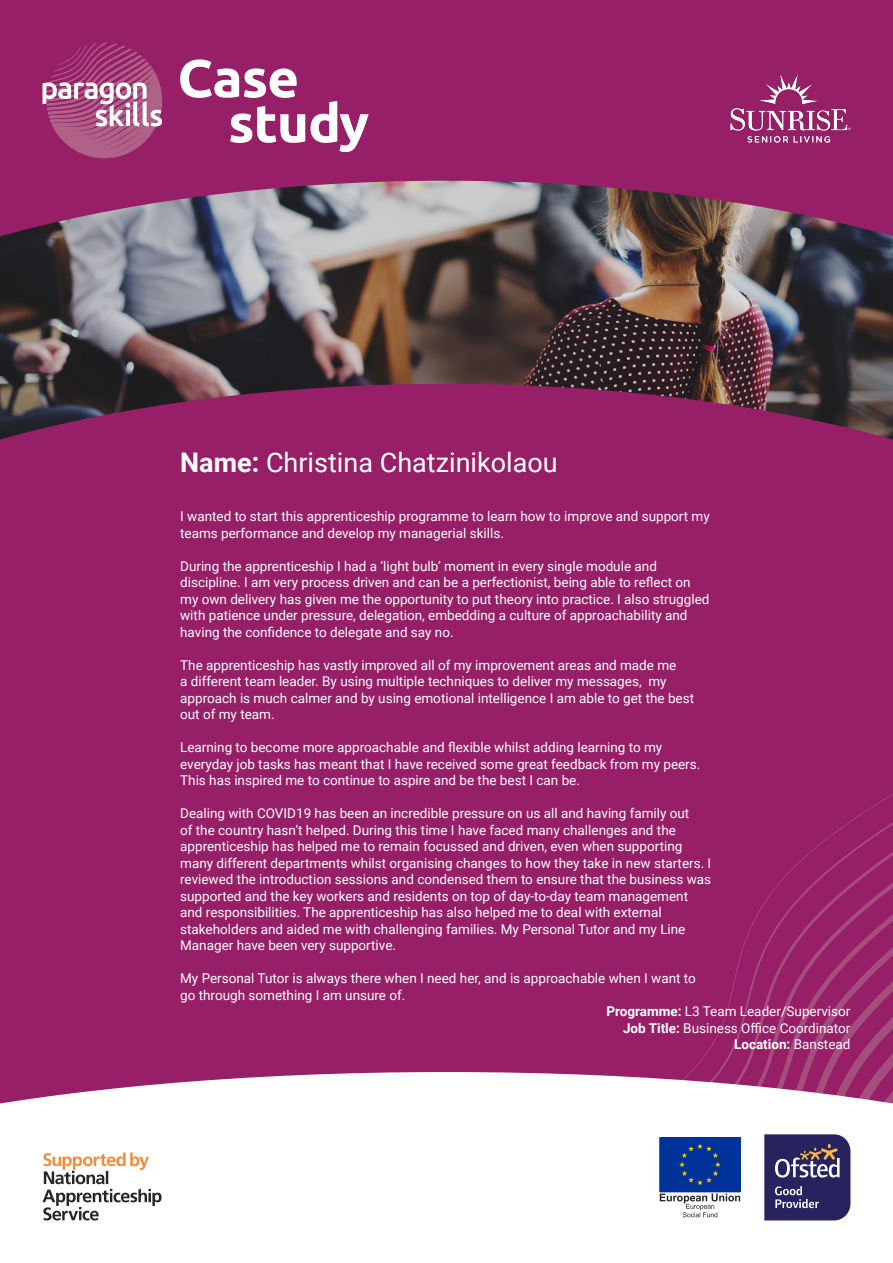
<style>
.page{position:relative;width:893px;height:1263px;background:#961f67}
.page>*{position:absolute;margin:0;border:0;box-sizing:border-box;transform-origin:0 0}
.t1{font:27px "Roboto";color:#fff}
.t2{font:13.5px/16.5px "Roboto";color:#fff}
.t3{font:700 13.5px "Roboto";color:#fff}
.s1{font-weight:700}
.s2{font-weight:400}
</style>
<div class="page">
<svg style="left:690px;top:794px;width:203px;height:278px"></svg>
<img style="left:0;top:240px;width:893px;height:199px">
<svg style="left:0;top:42px;width:893px;height:198px"></svg>
<svg style="left:0;top:1072px;width:893px;height:102px;background:#f3e6ee"></svg>
<div style="left:0;top:1174px;width:893px;height:89px;background:#fff"></div>
<svg style="left:180px;top:59px;width:189px;height:93px"></svg>
<svg style="left:43px;top:43px;width:119px;height:115px"></svg>
<svg style="left:43px;top:1152px;width:119px;height:68px"></svg>
<svg style="left:764px;top:1134px;width:86px;height:86px;background:#464170"></svg>
<svg style="left:657px;top:1134px;width:86px;height:84px"></svg>
<svg style="left:660px;top:1193px;width:80px;height:24px"></svg>
<div style="left:660px;top:1137px;width:80px;height:55px;background:#039"></div>
<svg style="left:679px;top:1144px;width:42px;height:41px"></svg>
<img style="left:731px;top:75px;width:119px;height:67px">
<p class="t1" style="left:180px;top:443px;width:379px"><span class="s1">Name:</span> Christina Chatzinikolaou</p>
<p class="t2" style="left:180px;top:507px;width:531px">I wanted to start this apprenticeship programme to learn how to improve and support my teams performance and develop my managerial skills.</p>
<p class="t2" style="left:180px;top:557px;width:531px">During the apprenticeship I had a ‘light bulb’ moment in every single module and discipline. I am very process driven and can be a perfectionist, being able to reflect on my own delivery has given me the opportunity to put theory into practice. I also struggled with patience under pressure, delegation, embedding a culture of approachability and having the confidence to delegate and say no.</p>
<p class="t2" style="left:180px;top:656px;width:515px">The apprenticeship has vastly improved all of my improvement areas and made me<br>a different team leader. By using multiple techniques to deliver my messages, my approach is much calmer and by using emotional intelligence I am able to get the best out of my team.</p>
<p class="t2" style="left:180px;top:738px;width:522px">Learning to become more approachable and flexible whilst adding learning to my everyday job tasks has meant that I have received some great feedback from my peers.<br>This has inspired me to continue to aspire and be the best I can be.</p>
<p class="t2" style="left:180px;top:804px;width:533px">Dealing with COVID19 has been an incredible pressure on us all and having family out<br>of the country hasn’t helped. During this time I have faced many challenges and the apprenticeship has helped me to remain focussed and driven, even when supporting many different departments whilst organising changes to how they take in new starters. I reviewed the introduction sessions and condensed them to ensure that the business was supported and the key workers and residents on top of day-to-day team management and responsibilities. The apprenticeship has also helped me to deal with external stakeholders and aided me with challenging families. My Personal Tutor and my Line Manager have been very supportive.</p>
<p class="t2" style="left:180px;top:969px;width:517px">My Personal Tutor is always there when I need her, and is approachable when I want to go through something I am unsure of.</p>
<p class="t2" style="left:606px;top:1002px;width:246px"><span class="s1">Programme:</span> L3 Team Leader/Supervisor</p>
<p class="t3" style="left:734px;top:1035px;width:118px">Location: <span class="s2">Banstead</span></p>
<p class="t2" style="left:623px;top:1019px;width:229px"><span class="s1">Job Title:</span> Business Office Coordinator</p>
</div>
